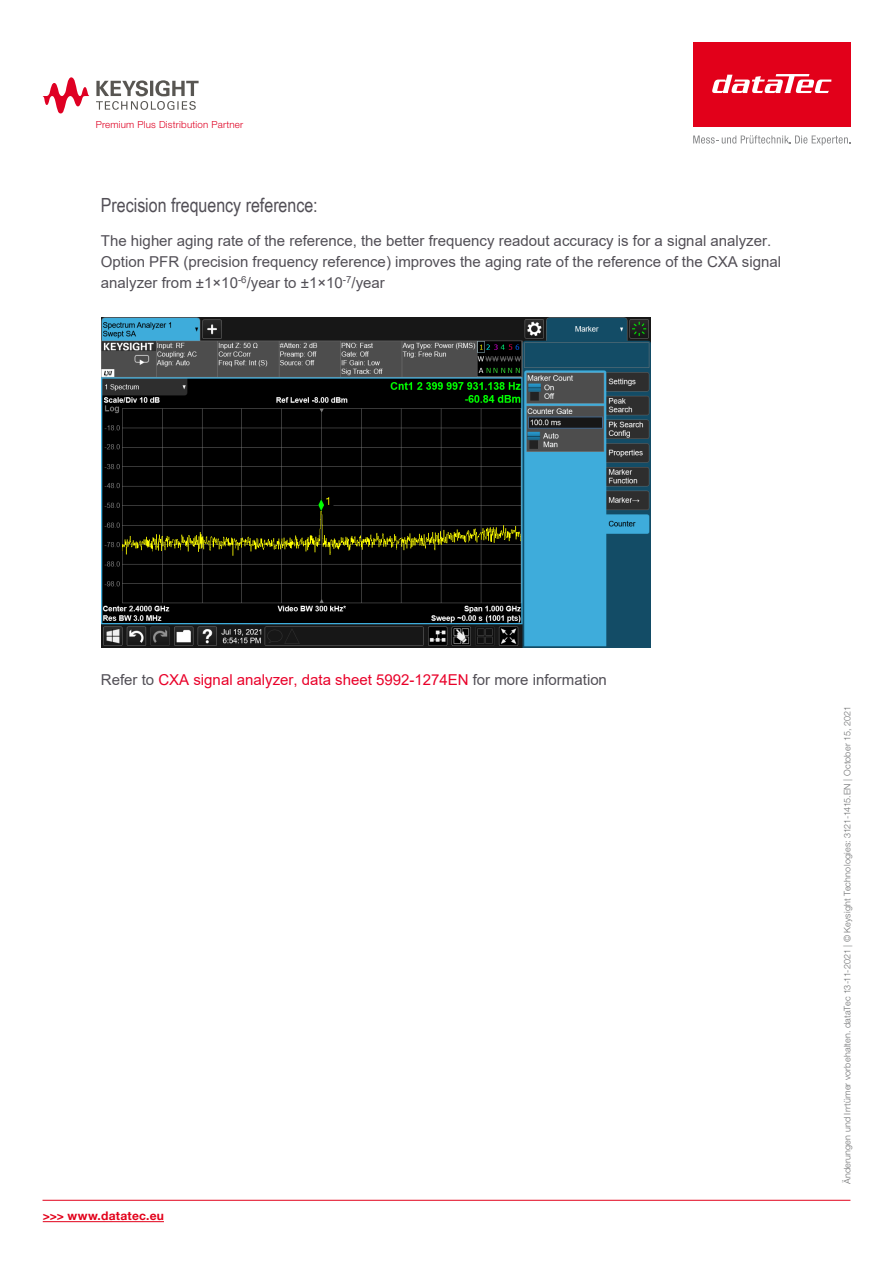
<style>
.page{position:relative;width:893px;height:1263px;background:#fff}
.page>*{position:absolute;margin:0;border:0;box-sizing:border-box;transform-origin:0 0}
.t1{font:19.5px "Arial Narrow";color:#524f56}
.t2{font:15px/21px "Arial";color:#524f56}
.t3{font:15px "Arial";color:#e90029}
.t4{font:700 12px "Helvetica Neue LT Pro";letter-spacing:.02em;color:#e2001a}
.t5{font:300 9.75px "Helvetica Neue LT Std";letter-spacing:.02em;color:#df0023}
.t6{font:300 9px "Helvetica Neue LT Pro";letter-spacing:.025em;color:#707172}
.s1{color:#524f56}
</style>
<div class="page">
<div style="left:693px;top:43px;width:157px;height:84px;background:#e2001a"></div>
<svg style="left:693px;top:135px;width:157px;height:10px"></svg>
<svg style="left:712px;top:74px;width:119px;height:19px"></svg>
<hr style="left:43px;top:1221px;width:121px;height:1px;background:#e2001a">
<hr style="left:43px;top:1200px;width:807px;height:1px;background:#e2001a">
<svg style="left:96px;top:80px;width:103px;height:30px"></svg>
<svg style="left:43px;top:77px;width:47px;height:36px"></svg>
<img style="left:101px;top:318px;width:549px;height:329px">
<p class="t5" style="left:96px;top:118px;width:149px">Premium Plus Distribution Partner</p>
<h1 class="t1" style="left:101px;top:191px;width:218px">Precision frequency reference:</h1>
<p class="t2" style="left:101px;top:230px;width:682px">The higher aging rate of the reference, the better frequency readout accuracy is for a signal analyzer.<br>Option PFR (precision frequency reference) improves the aging rate of the reference of the CXA signal analyzer from ±1×10<sup>-6</sup>/year to ±1×10<sup>-7</sup>/year</p>
<p class="t3" style="left:101px;top:669px;width:508px"><span class="s1">Refer to</span> CXA signal analyzer, data sheet 5992-1274EN <span class="s1">for more information</span></p>
<p class="t4" style="left:43px;top:1209px;width:123px">&gt;&gt;&gt; www.datatec.eu</p>
<p class="t6" style="left:842px;top:1184px;width:480px;rotate:-90deg">Änderungen und Irrtümer vorbehalten. dataTec 13-11-2021 | © Keysight Technologies: 3121-1415.EN | October 15, 2021</p>
</div>
